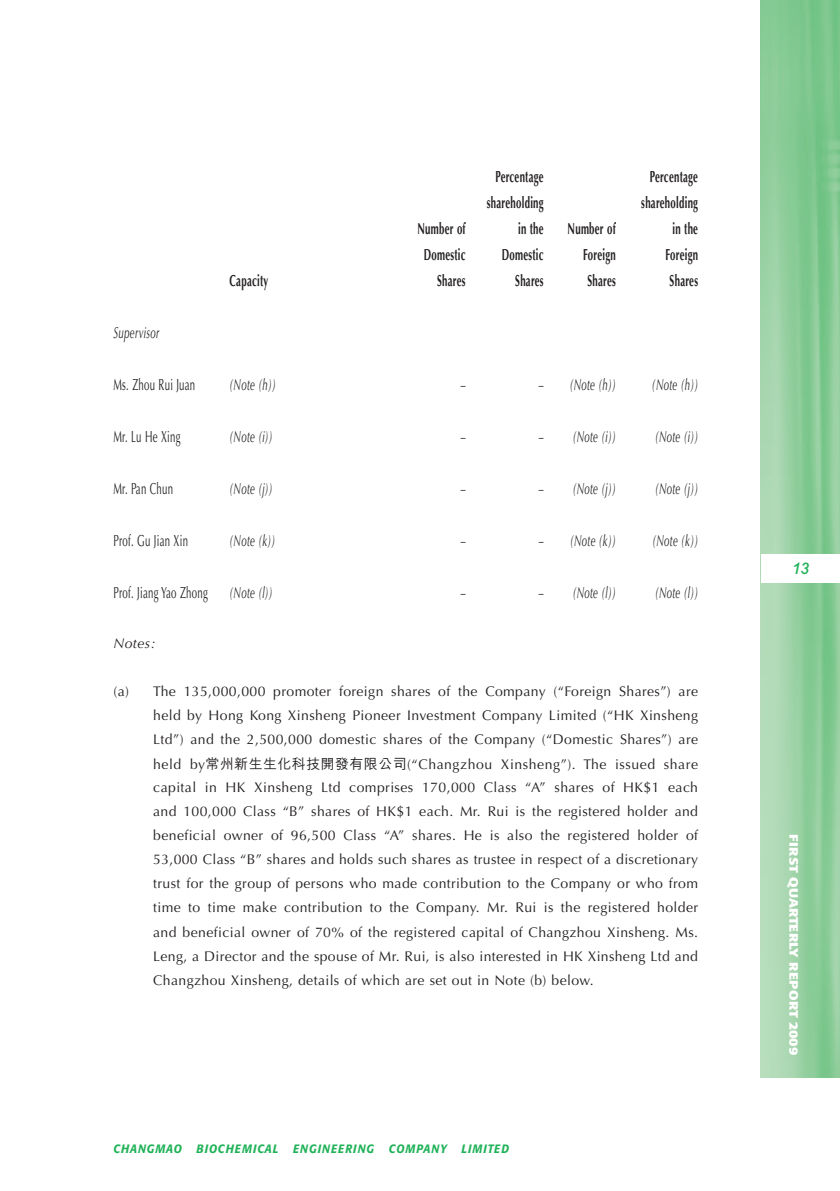
<style>
.page{position:relative;width:840px;height:1191px;background:#fff}
.page>*{position:absolute;margin:0;border:0;box-sizing:border-box;transform-origin:0 0}
.t1{font:italic 16px "Optima LT Std";letter-spacing:.03em;color:#231f20;scale:.6 1}
.t2{font:700 16px "Optima LT Std";letter-spacing:.03em;color:#231f20;scale:.6 1}
.t3{font:16px "Optima LT Std";letter-spacing:.03em;color:#231f20;scale:.6 1}
.t4{font:italic 500 16px "Arial MT Std";color:#21b259;scale:.95 1}
.t5{font:14px/24px "Optima LT Std";letter-spacing:.03em;color:#231f20;text-align:justify}
.t6{font:italic 14px "Optima LT Std";letter-spacing:.03em;color:#231f20}
.t7{font:italic 500 12px "Formata";letter-spacing:.08em;color:#21b259;scale:.9 1}
.t8{font:700 12px "Formata";color:#fff;scale:1.2 1}
.s1{font-style:normal}
.s2{font-family:"M Hei HK Medium B5 pc H"}
</style>
<div class="page">
<img style="left:760px;top:0;width:79px;height:1077px">
<div style="left:760px;top:554px;width:79px;height:28px;background:#fff"></div>
<p class="t2" style="left:495px;top:171px;width:82px">Percentage</p>
<p class="t2" style="left:649px;top:171px;width:82px">Percentage</p>
<p class="t2" style="left:486px;top:197px;width:96px">shareholding</p>
<p class="t2" style="left:641px;top:197px;width:96px">shareholding</p>
<p class="t2" style="left:417px;top:223px;width:82px">Number of</p>
<p class="t2" style="left:518px;top:223px;width:44px">in the</p>
<p class="t2" style="left:567px;top:223px;width:82px">Number of</p>
<p class="t2" style="left:672px;top:223px;width:44px">in the</p>
<p class="t2" style="left:423px;top:249px;width:71px">Domestic</p>
<p class="t2" style="left:501px;top:249px;width:71px">Domestic</p>
<p class="t2" style="left:582px;top:249px;width:56px">Foreign</p>
<p class="t2" style="left:665px;top:249px;width:56px">Foreign</p>
<p class="t2" style="left:229px;top:275px;width:66px">Capacity</p>
<p class="t2" style="left:437px;top:275px;width:49px">Shares</p>
<p class="t2" style="left:515px;top:275px;width:49px">Shares</p>
<p class="t2" style="left:587px;top:275px;width:49px">Shares</p>
<p class="t2" style="left:669px;top:275px;width:49px">Shares</p>
<p class="t1" style="left:113px;top:327px;width:78px">Supervisor</p>
<p class="t3" style="left:113px;top:379px;width:138px">Ms. Zhou Rui Juan</p>
<p class="t1" style="left:229px;top:379px;width:78px">(Note (h))</p>
<p class="t3" style="left:460px;top:379px;width:10px">–</p>
<p class="t1" style="left:538px;top:379px;width:129px"><span class="s1">–</span> (Note (h))</p>
<p class="t1" style="left:651px;top:379px;width:78px">(Note (h))</p>
<p class="t3" style="left:113px;top:431px;width:113px">Mr. Lu He Xing</p>
<p class="t1" style="left:229px;top:431px;width:73px">(Note (i))</p>
<p class="t3" style="left:460px;top:431px;width:10px">–</p>
<p class="t1" style="left:538px;top:431px;width:129px"><span class="s1">–</span> (Note (i))</p>
<p class="t1" style="left:654px;top:431px;width:73px">(Note (i))</p>
<p class="t3" style="left:113px;top:483px;width:101px">Mr. Pan Chun</p>
<p class="t1" style="left:229px;top:483px;width:73px">(Note (j))</p>
<p class="t3" style="left:460px;top:483px;width:10px">–</p>
<p class="t1" style="left:538px;top:483px;width:130px"><span class="s1">–</span> (Note (j))</p>
<p class="t1" style="left:654px;top:483px;width:73px">(Note (j))</p>
<p class="t3" style="left:113px;top:535px;width:126px">Prof. Gu Jian Xin</p>
<p class="t1" style="left:229px;top:535px;width:77px">(Note (k))</p>
<p class="t3" style="left:460px;top:535px;width:9px">–</p>
<p class="t1" style="left:538px;top:535px;width:129px"><span class="s1">–</span> (Note (k))</p>
<p class="t1" style="left:652px;top:535px;width:77px">(Note (k))</p>
<p class="t3" style="left:113px;top:587px;width:158px">Prof. Jiang Yao Zhong</p>
<p class="t1" style="left:229px;top:587px;width:73px">(Note (l))</p>
<p class="t3" style="left:460px;top:587px;width:10px">–</p>
<p class="t1" style="left:538px;top:587px;width:129px"><span class="s1">–</span> (Note (l))</p>
<p class="t1" style="left:654px;top:587px;width:73px">(Note (l))</p>
<p class="t6" style="left:113px;top:638px;width:43px">Notes:</p>
<p class="t5" style="left:153px;top:683px;width:546px;text-indent:-40px">(a) The 135,000,000 promoter foreign shares of the Company (“Foreign Shares”) are held by Hong Kong Xinsheng Pioneer Investment Company Limited (“HK Xinsheng Ltd”) and the 2,500,000 domestic shares of the Company (“Domestic Shares”) are held by<span class="s2">常州新生生化科技開發有限公司</span>(“Changzhou Xinsheng”). The issued share</p>
<p class="t5" style="left:153px;top:779px;width:546px">capital in HK Xinsheng Ltd comprises 170,000 Class “A” shares of HK$1 each and 100,000 Class “B” shares of HK$1 each. Mr. Rui is the registered holder and beneficial owner of 96,500 Class “A” shares. He is also the registered holder of 53,000 Class “B” shares and holds such shares as trustee in respect of a discretionary trust for the group of persons who made contribution to the Company or who from time to time make contribution to the Company. Mr. Rui is the registered holder and beneficial owner of 70% of the registered capital of Changzhou Xinsheng. Ms.<br>Leng, a Director and the spouse of Mr. Rui, is also interested in HK Xinsheng Ltd and Changzhou Xinsheng, details of which are set out in Note (b) below.</p>
<p class="t7" style="left:113px;top:1144px;width:440px">CHANGMAO BIOCHEMICAL ENGINEERING COMPANY LIMITED</p>
<p class="t4" style="left:791px;top:559px;width:19px">13</p>
<p class="t8" style="left:797px;top:834px;width:186px;rotate:90deg">FIRST QUARTERLY REPORT 2009</p>
</div>
